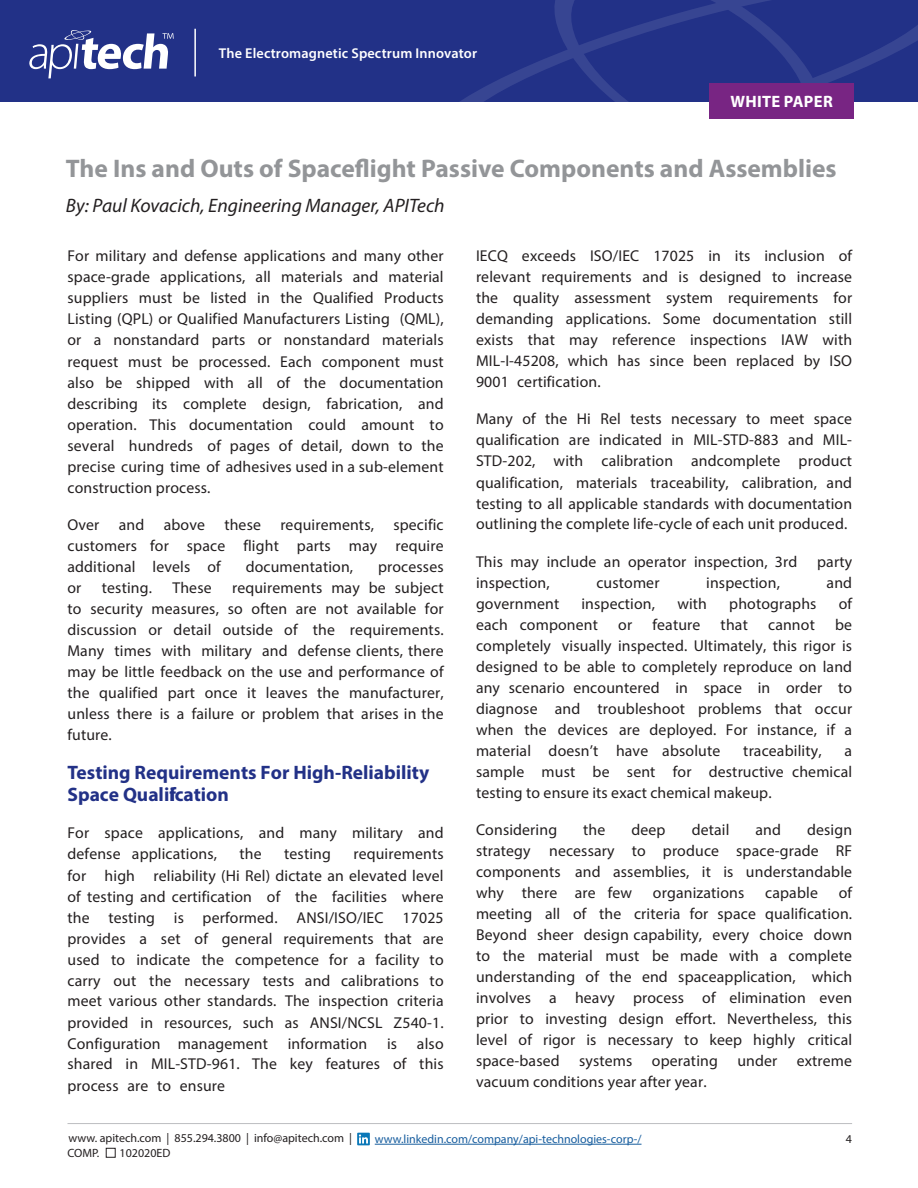
<style>
.page{position:relative;width:918px;height:1188px;background:#fff}
.page>*{position:absolute;margin:0;border:0;box-sizing:border-box;transform-origin:0 0}
.t1{font:700 25.5px "Myriad Pro";color:#939598}
.t2{font:700 19.5px/22.5px "Myriad Pro";color:#223187}
.t3{font:italic 19.5px "Myriad Pro";color:#231f20}
.t4{font:700 16.5px "Myriad Pro";letter-spacing:.02em;color:#fff}
.t5{font:15.75px/21px "Myriad Pro";letter-spacing:.01em;color:#231f20;text-align:justify}
.t6{font:600 14.25px "Myriad Pro";letter-spacing:.01em;color:#fff}
.t7{font:12px "Myriad Pro";color:#231f20}
.t8{font:12px "Myriad Pro";color:#175d9e}
</style>
<div class="page">
<div style="left:0;top:0;width:918px;height:102px;background:#223187"></div>
<svg style="left:460px;top:25px;width:458px;height:77px"></svg>
<svg style="left:539px;top:0;width:301px;height:119px"></svg>
<hr style="left:194px;top:29px;width:2px;height:47px;background:#fff">
<div style="left:710px;top:83px;width:144px;height:36px;background:#782583"></div>
<svg style="left:29px;top:30px;width:145px;height:48px"></svg>
<hr style="left:68px;top:1123px;width:784px;height:1px;background:#bcbdc0">
<svg style="left:357px;top:1133px;width:13px;height:12px"></svg>
<svg style="left:359px;top:1134px;width:9px;height:9px"></svg>
<hr style="left:375px;top:1144px;width:267px;height:1px;background:#175d9e">
<div style="left:106px;top:1148px;width:10px;height:10px;border:1px solid #231f20"></div>
<p class="t6" style="left:219px;top:44px;width:260px">The Electromagnetic Spectrum Innovator</p>
<p class="t4" style="left:730px;top:91px;width:104px">WHITE PAPER</p>
<h1 class="t1" style="left:66px;top:152px;width:772px">The Ins and Outs of Spaceflight Passive Components and Assemblies</h1>
<p class="t3" style="left:66px;top:193px;width:380px">By: Paul Kovacich, Engineering Manager, APITech</p>
<p class="t5" style="left:67px;top:245px;width:378px">For military and defense applications and many other space-grade applications, all materials and material suppliers must be listed in the Qualified Products Listing (QPL) or Qualified Manufacturers Listing (QML), or a nonstandard parts or nonstandard materials request must be processed. Each component must also be shipped with all of the documentation describing its complete design, fabrication, and operation. This documentation could amount to several hundreds of pages of detail, down to the precise curing time of adhesives used in a sub-element construction process.</p>
<p class="t5" style="left:68px;top:514px;width:378px">Over and above these requirements, specific customers for space flight parts may require additional levels of</p>
<p class="t5" style="left:246px;top:556px;width:109px">documentation,</p>
<p class="t5" style="left:378px;top:556px;width:67px">processes</p>
<p class="t5" style="left:67px;top:577px;width:378px;text-indent:165px">requirements may be subject to security measures, so often are not available for discussion or detail outside of the requirements.<br>Many times with military and defense clients, there may be little feedback on the use and performance of the qualified part once it leaves the manufacturer, unless there is a failure or problem that arises in the future.</p>
<p class="t2" style="left:68px;top:760px;width:363px">Testing Requirements For High-Reliability<br>Space Qualification</p>
<p class="t5" style="left:68px;top:822px;width:378px">For space applications, and many military and defense applications,</p>
<p class="t5" style="left:68px;top:577px;width:15px">or</p>
<p class="t5" style="left:102px;top:577px;width:52px">testing.</p>
<p class="t5" style="left:172px;top:577px;width:41px">These</p>
<p class="t5" style="left:240px;top:843px;width:24px">the</p>
<p class="t5" style="left:284px;top:843px;width:48px">testing</p>
<p class="t5" style="left:67px;top:843px;width:378px;text-indent:286px">requirements for high reliability (Hi Rel) dictate an elevated level of testing and certification of the facilities where the testing is performed. ANSI/ISO/IEC 17025 provides a set of general requirements that are used to indicate the competence for a facility to carry out the necessary tests and calibrations to meet various other standards. The inspection criteria provided in resources, such as ANSI/NCSL Z540-1.<br>Configuration management</p>
<p class="t5" style="left:288px;top:1033px;width:81px">information</p>
<p class="t5" style="left:387px;top:1033px;width:12px">is</p>
<p class="t5" style="left:68px;top:1033px;width:378px;text-indent:349px">also shared in MIL-STD-961. The key features of this process are to ensure</p>
<p class="t5" style="left:476px;top:245px;width:378px">IECQ exceeds ISO/IEC 17025 in its inclusion of relevant requirements and is designed to increase the quality assessment system requirements for demanding applications. Some documentation still exists that may reference inspections IAW with MIL-I-45208, which has since been replaced by ISO 9001 certification.</p>
<p class="t5" style="left:476px;top:408px;width:378px">Many of the Hi Rel tests necessary to meet space qualification are indicated in MIL-STD-883 and MIL-STD-202, with calibration andcomplete product qualification, materials traceability, calibration, and testing to all applicable standards with documentation outlining the complete life-cycle of each unit produced.</p>
<p class="t5" style="left:476px;top:551px;width:323px">This may include an operator inspection, 3rd</p>
<p class="t5" style="left:817px;top:551px;width:36px">party</p>
<p class="t5" style="left:476px;top:572px;width:75px">inspection,</p>
<p class="t5" style="left:596px;top:572px;width:65px">customer</p>
<p class="t5" style="left:706px;top:572px;width:75px">inspection,</p>
<p class="t5" style="left:827px;top:572px;width:27px">and</p>
<p class="t5" style="left:476px;top:593px;width:85px">government</p>
<p class="t5" style="left:581px;top:593px;width:75px">inspection,</p>
<p class="t5" style="left:677px;top:593px;width:31px">with</p>
<p class="t5" style="left:729px;top:593px;width:89px">photographs</p>
<p class="t5" style="left:839px;top:593px;width:15px">of</p>
<p class="t5" style="left:476px;top:614px;width:124px">each component</p>
<p class="t5" style="left:618px;top:614px;width:15px">or</p>
<p class="t5" style="left:652px;top:614px;width:49px">feature</p>
<p class="t5" style="left:721px;top:614px;width:29px">that</p>
<p class="t5" style="left:768px;top:614px;width:48px">cannot</p>
<p class="t5" style="left:476px;top:614px;width:378px;text-indent:359px">be completely visually inspected. Ultimately, this rigor is designed to be able to completely reproduce on land any scenario encountered in space in order to diagnose and troubleshoot problems that occur when the devices are deployed. For instance, if a material doesn’t have absolute</p>
<p class="t5" style="left:743px;top:740px;width:80px">traceability,</p>
<p class="t5" style="left:476px;top:740px;width:378px;text-indent:369px">a sample must be sent for destructive chemical testing to ensure its exact chemical makeup.</p>
<p class="t5" style="left:476px;top:819px;width:83px">Considering</p>
<p class="t5" style="left:583px;top:819px;width:24px">the</p>
<p class="t5" style="left:632px;top:819px;width:36px">deep</p>
<p class="t5" style="left:692px;top:819px;width:39px">detail</p>
<p class="t5" style="left:756px;top:819px;width:27px">and</p>
<p class="t5" style="left:476px;top:819px;width:378px;text-indent:331px">design strategy necessary to produce space-grade RF components and assemblies, it is understandable why there are few</p>
<p class="t5" style="left:476px;top:882px;width:378px;text-indent:363px">of meeting all of the criteria for space qualification.<br>Beyond sheer design capability, every choice down to the material must be made with a complete understanding of the end spaceapplication, which involves a heavy process of elimination even prior to investing design effort. Nevertheless, this level of rigor is necessary to keep highly critical space-based systems operating under extreme vacuum conditions year after year.</p>
<p class="t5" style="left:653px;top:882px;width:93px">organizations</p>
<p class="t5" style="left:765px;top:882px;width:54px">capable</p>
<p class="t7" style="left:68px;top:1131px;width:285px">www. apitech.com | 855.294.3800 | info@apitech.com |</p>
<p class="t7" style="left:846px;top:1132px;width:8px">4</p>
<p class="t8" style="left:375px;top:1132px;width:268px">www.linkedin.com/company/api-technologies-corp-/</p>
<p class="t7" style="left:68px;top:1146px;width:33px">COMP.</p>
<p class="t7" style="left:120px;top:1146px;width:52px">102020ED</p>
</div>
